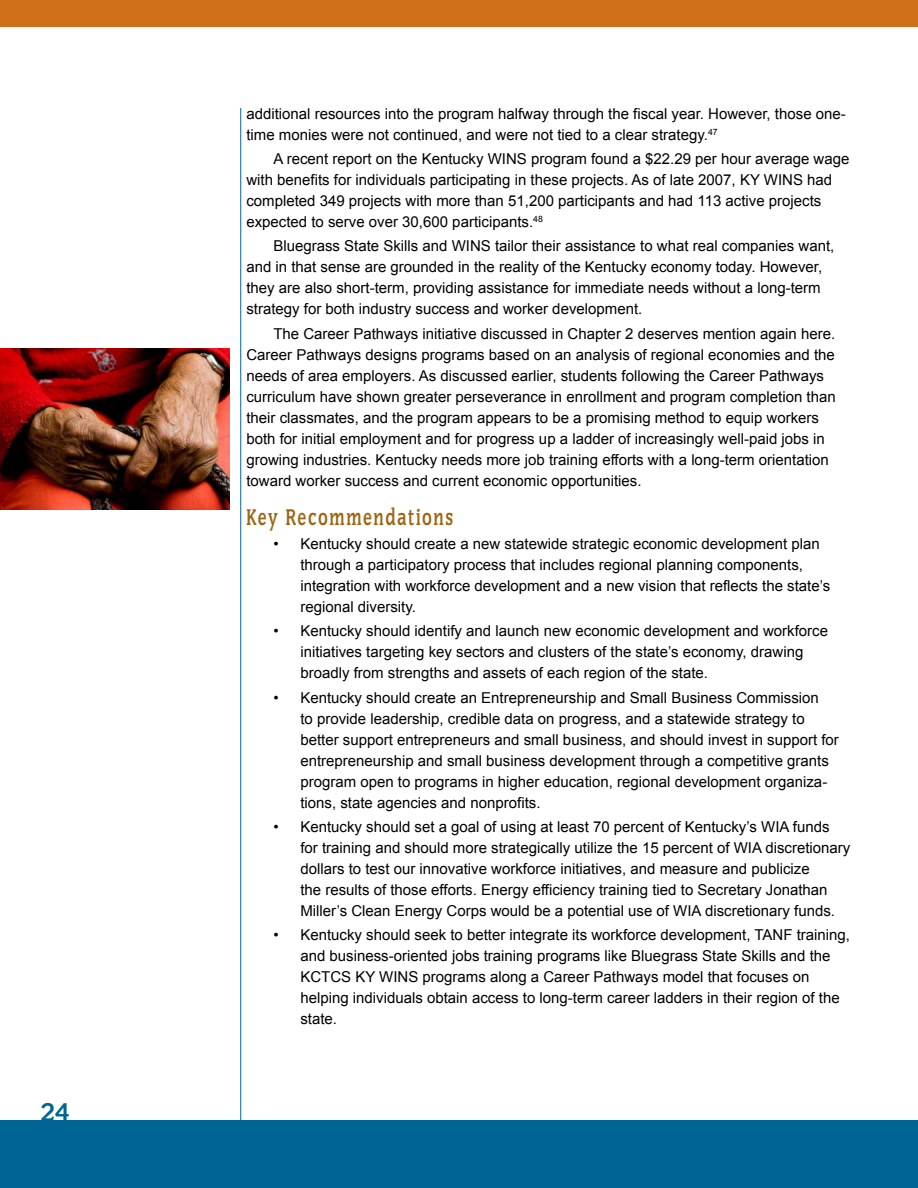
<style>
.page{position:relative;width:918px;height:1188px;background:#fff}
.page>*{position:absolute;margin:0;border:0;box-sizing:border-box;transform-origin:0 0}
.t1{font:700 27px "Senate";color:#006594}
.t2{font:700 24px "Senate Condensed";letter-spacing:.065em;color:#9e6614}
.t3{font:15px/21px "Arial";color:#000}
</style>
<div class="page">
<div style="left:0;top:1120px;width:918px;height:68px;background:#006594"></div>
<div style="left:0;top:0;width:918px;height:27px;background:#d06f1a"></div>
<hr style="left:240px;top:108px;width:1px;height:1021px;background:#006594">
<img style="left:0;top:348px;width:230px;height:162px">
<h1 class="t1" style="left:40px;top:1098px;width:31px">24</h1>
<p class="t3" style="left:246px;top:103px;width:600px">additional resources into the program halfway through the fiscal year. However, those one&shy;time monies were not continued, and were not tied to a clear strategy.<sup>47</sup></p>
<p class="t3" style="left:246px;top:149px;width:605px;text-indent:27px">A recent report on the Kentucky WINS program found a $22.29 per hour average wage with benefits for individuals participating in these projects. As of late 2007, KY WINS had completed 349 projects with more than 51,200 participants and had 113 active projects expected to serve over 30,600 participants.<sup>48</sup></p>
<p class="t3" style="left:246px;top:236px;width:590px;text-indent:27px">Bluegrass State Skills and WINS tailor their assistance to what real companies want, and in that sense are grounded in the reality of the Kentucky economy today. However, they are also short-term, providing assistance for immediate needs without a long-term strategy for both industry success and worker development.</p>
<p class="t3" style="left:246px;top:323px;width:591px;text-indent:27px">The Career Pathways initiative discussed in Chapter 2 deserves mention again here.<br>Career Pathways designs programs based on an analysis of regional economies and the needs of area employers. As discussed earlier, students following the Career Pathways curriculum have shown greater perseverance in enrollment and program completion than their classmates, and the program appears to be a promising method to equip workers both for initial employment and for progress up a ladder of increasingly well-paid jobs in growing industries. Kentucky needs more job training efforts with a long-term orientation toward worker success and current economic opportunities.</p>
<h2 class="t2" style="left:246px;top:505px;width:208px">Key Recommendations</h2>
<p class="t3" style="left:300px;top:534px;width:532px;text-indent:-27px">• Kentucky should create a new statewide strategic economic development plan through a participatory process that includes regional planning components, integration with workforce development and a new vision that reflects the state’s regional diversity.</p>
<p class="t3" style="left:300px;top:621px;width:529px;text-indent:-27px">• Kentucky should identify and launch new economic development and workforce initiatives targeting key sectors and clusters of the state’s economy, drawing broadly from strengths and assets of each region of the state.</p>
<p class="t3" style="left:300px;top:687px;width:540px;text-indent:-27px">• Kentucky should create an Entrepreneurship and Small Business Commission<br>to provide leadership, credible data on progress, and a statewide strategy to better support entrepreneurs and small business, and should invest in support for entrepreneurship and small business development through a competitive grants program open to programs in higher education, regional development organiza - tions, state agencies and nonprofits.</p>
<p class="t3" style="left:300px;top:816px;width:552px;text-indent:-27px">• Kentucky should set a goal of using at least 70 percent of Kentucky’s WIA funds for training and should more strategically utilize the 15 percent of WIA discretionary dollars to test our innovative workforce initiatives, and measure and publicize<br>the results of those efforts. Energy efficiency training tied to Secretary Jonathan Miller’s Clean Energy Corps would be a potential use of WIA discretionary funds.</p>
<p class="t3" style="left:300px;top:924px;width:551px;text-indent:-27px">• Kentucky should seek to better integrate its workforce development, TANF training, and business-oriented jobs training programs like Bluegrass State Skills and the KCTCS KY WINS programs along a Career Pathways model that focuses on helping individuals obtain access to long-term career ladders in their region of the state.</p>
</div>
